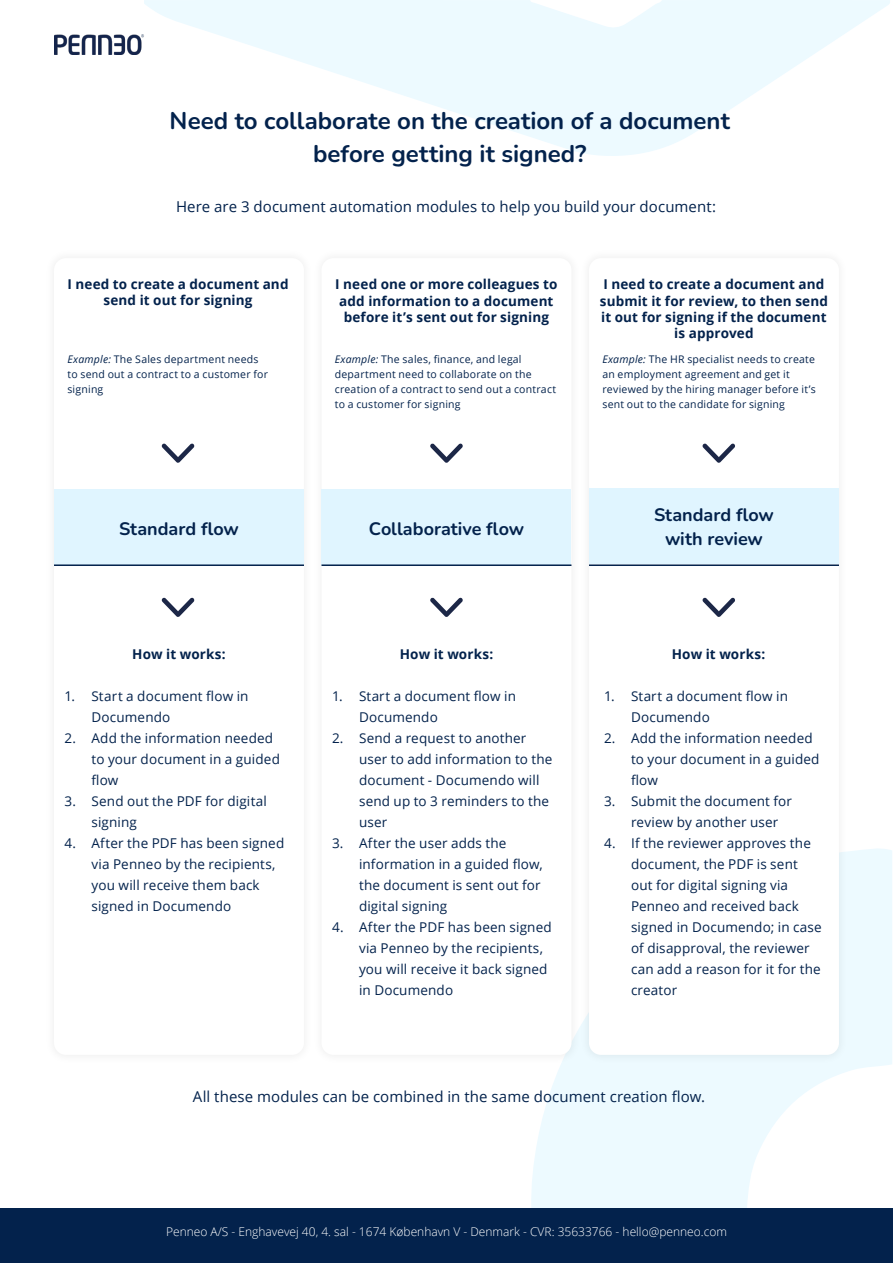
<style>
.page{position:relative;width:893px;height:1263px;background:#fff}
.page>*{position:absolute;margin:0;border:0;box-sizing:border-box;transform-origin:0 0}
.t1{font:200 24px/33px "Nunito";color:#03224c;text-align:center}
.t2{font:200 18px/24px "Nunito";color:#03224c;text-align:center}
.t3{font:15px "Open Sans";letter-spacing:.005em;color:#03224c}
.t4{font:13.5px/21px "Open Sans";letter-spacing:.01em;color:#03224c}
.t5{font:700 13.5px/16.2px "Open Sans";letter-spacing:.01em;color:#03224c;text-align:center}
.t6{font:300 12px "Open Sans";color:#fff}
.t7{font:10.5px/15px "Open Sans";letter-spacing:.02em;color:#03224c}
.s1{font-style:italic}
</style>
<div class="page">
<img style="left:54px;top:35px;width:90px;height:19px">
<div style="left:0;top:1209px;width:893px;height:54px;background:#03224c"></div>
<svg style="left:144px;top:0;width:746px;height:156px;fill:#edfaff"></svg>
<svg style="left:531px;top:848px;width:361px;height:360px;fill:#edfaff"></svg>
<div style="left:312px;top:248px;width:269px;height:816px;background:#fbfbfc"></div>
<div style="left:321px;top:258px;width:250px;height:797px;background:#fff;border-radius:12px"></div>
<div style="left:579px;top:248px;width:270px;height:816px;background:#000;opacity:.06"></div>
<div style="left:589px;top:258px;width:250px;height:797px;background:#fff;border-radius:12px"></div>
<div style="left:589px;top:488px;width:250px;height:76px;background:#e0f5ff"></div>
<div style="left:321px;top:489px;width:250px;height:75px;background:#e0f5ff"></div>
<div style="left:54px;top:489px;width:250px;height:75px;background:#e0f5ff"></div>
<hr style="left:54px;top:564px;width:250px;height:2px;background:#03224c">
<hr style="left:321px;top:564px;width:250px;height:2px;background:#03224c">
<hr style="left:589px;top:564px;width:250px;height:2px;background:#03224c">
<svg style="left:162px;top:443px;width:33px;height:20px"></svg>
<svg style="left:162px;top:598px;width:33px;height:19px"></svg>
<svg style="left:430px;top:443px;width:33px;height:20px"></svg>
<svg style="left:430px;top:598px;width:33px;height:19px"></svg>
<svg style="left:703px;top:443px;width:32px;height:20px"></svg>
<svg style="left:703px;top:598px;width:32px;height:19px"></svg>
<h1 class="t1" style="left:170px;top:104px;width:562px">Need to collaborate on the creation of a document before getting it signed?</h1>
<p class="t3" style="left:176px;top:196px;width:541px">Here are 3 document automation modules to help you build your document:</p>
<p class="t5" style="left:68px;top:276px;width:223px">I need to create a document and send it out for signing</p>
<p class="t5" style="left:335px;top:276px;width:224px">I need one or more colleagues to add information to a document before it’s sent out for signing</p>
<p class="t5" style="left:600px;top:276px;width:230px">I need to create a document and submit it for review, to then send it out for signing if the document is approved</p>
<p class="t7" style="left:67px;top:352px;width:202px"><span class="s1">Example:</span> The Sales department needs to send out a contract to a customer for signing</p>
<p class="t7" style="left:335px;top:352px;width:223px"><span class="s1">Example:</span> The sales, finance, and legal department need to collaborate on the creation of a contract to send out a contract to a customer for signing</p>
<p class="t7" style="left:602px;top:352px;width:215px"><span class="s1">Example:</span> The HR specialist needs to create an employment agreement and get it reviewed by the hiring manager before it’s sent out to the candidate for signing</p>
<h2 class="t2" style="left:119px;top:516px;width:121px">Standard flow</h2>
<h2 class="t2" style="left:369px;top:516px;width:157px">Collaborative flow</h2>
<p class="t5" style="left:132px;top:646px;width:95px">How it works:</p>
<p class="t4" style="left:92px;top:685px;width:159px;text-indent:-27px">1. Start a document flow in<br>Documendo</p>
<p class="t4" style="left:92px;top:727px;width:190px;text-indent:-27px">2. Add the information needed to your document in a guided flow</p>
<p class="t4" style="left:92px;top:790px;width:177px;text-indent:-27px">3. Send out the PDF for digital signing</p>
<p class="t4" style="left:92px;top:832px;width:194px;text-indent:-27px">4. After the PDF has been signed via Penneo by the recipients, you will receive them back signed in Documendo</p>
<p class="t5" style="left:400px;top:646px;width:95px">How it works:</p>
<p class="t4" style="left:359px;top:685px;width:159px;text-indent:-27px">1. Start a document flow in<br>Documendo</p>
<p class="t4" style="left:359px;top:727px;width:195px;text-indent:-27px">2. Send a request to another user to add information to the document - Documendo will send up to 3 reminders to the user</p>
<p class="t4" style="left:359px;top:832px;width:185px;text-indent:-27px">3. After the user adds the information in a guided flow, the document is sent out for digital signing</p>
<p class="t4" style="left:359px;top:916px;width:194px;text-indent:-27px">4. After the PDF has been signed via Penneo by the recipients, you will receive it back signed in Documendo</p>
<h2 class="t2" style="left:654px;top:502px;width:121px">Standard flow with review</h2>
<p class="t5" style="left:672px;top:646px;width:95px">How it works:</p>
<p class="t4" style="left:631px;top:685px;width:159px;text-indent:-27px">1. Start a document flow in<br>Documendo</p>
<p class="t4" style="left:631px;top:727px;width:190px;text-indent:-27px">2. Add the information needed to your document in a guided flow</p>
<p class="t4" style="left:631px;top:790px;width:162px;text-indent:-27px">3. Submit the document for review by another user</p>
<p class="t4" style="left:631px;top:832px;width:192px;text-indent:-27px">4. If the reviewer approves the document, the PDF is sent out for digital signing via<br>Penneo and received back signed in Documendo; in case of disapproval, the reviewer can add a reason for it for the creator</p>
<p class="t3" style="left:193px;top:1086px;width:514px">All these modules can be combined in the same document creation flow.</p>
<p class="t6" style="left:166px;top:1223px;width:562px">Penneo A/S - Enghavevej 40, 4. sal - 1674 København V - Denmark - CVR: 35633766 - hello@penneo.com</p>
</div>
